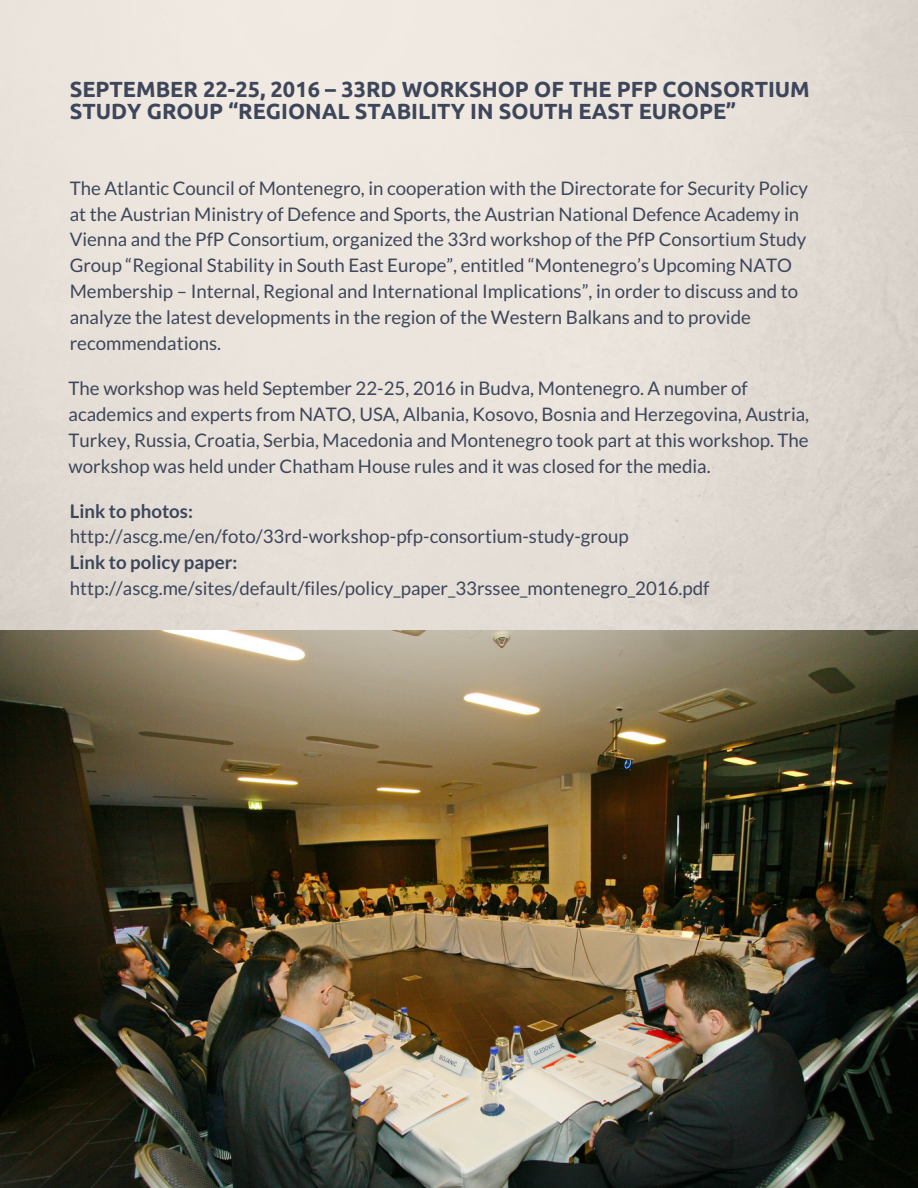
<style>
.page{position:relative;width:918px;height:1188px;background:#fff}
.page>*{position:absolute;margin:0;border:0;box-sizing:border-box;transform-origin:0 0}
.t1{font:700 21.75px/21.3px "Ubuntu";color:#3d465a}
.t2{font:18.75px/25.8px "Lato";color:#3d465a}
.t3{font:700 18.75px "Lato";color:#3d465a}
</style>
<div class="page">
<img style="left:0;top:630px;width:918px;height:558px">
<p class="t1" style="left:70px;top:79px;width:742px">SEPTEMBER 22-25, 2016 – 33RD WORKSHOP OF THE PFP CONSORTIUM<br>STUDY GROUP “REGIONAL STABILITY IN SOUTH EAST EUROPE”</p>
<p class="t2" style="left:70px;top:174px;width:740px">The Atlantic Council of Montenegro, in cooperation with the Directorate for Security Policy at the Austrian Ministry of Defence and Sports, the Austrian National Defence Academy in Vienna and the PfP Consortium, organized the 33rd workshop of the PfP Consortium Study Group “Regional Stability in South East Europe”, entitled “Montenegro’s Upcoming NATO Membership – Internal, Regional and International Implications”, in order to discuss and to analyze the latest developments in the region of the Western Balkans and to provide recommendations.</p>
<p class="t2" style="left:69px;top:375px;width:742px">The workshop was held September 22-25, 2016 in Budva, Montenegro. A number of academics and experts from NATO, USA, Albania, Kosovo, Bosnia and Herzegovina, Austria, Turkey, Russia, Croatia, Serbia, Macedonia and Montenegro took part at this workshop. The workshop was held under Chatham House rules and it was closed for the media.</p>
<p class="t3" style="left:70px;top:499px;width:125px">Link to photos:</p>
<p class="t2" style="left:70px;top:523px;width:561px">http://ascg.me/en/foto/33rd-workshop-pfp-consortium-study-group</p>
<p class="t3" style="left:70px;top:551px;width:169px">Link to policy paper:</p>
<p class="t2" style="left:70px;top:575px;width:641px">http://ascg.me/sites/default/files/policy_paper_33rssee_montenegro_2016.pdf</p>
</div>
